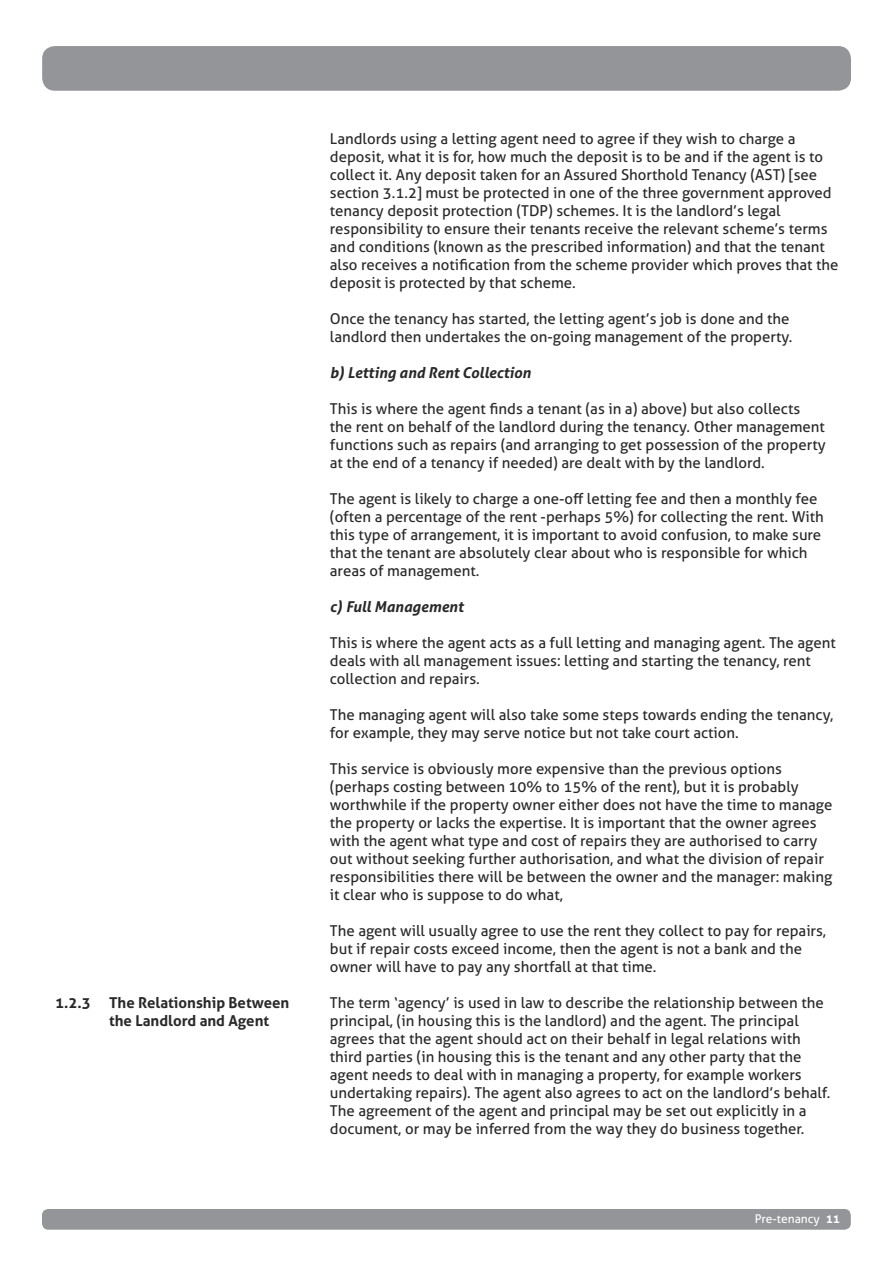
<style>
.page{position:relative;width:893px;height:1263px;background:#fff}
.page>*{position:absolute;margin:0;border:0;box-sizing:border-box;transform-origin:0 0}
.t1{font:15px/18px "Aller";color:#29292a}
.t2{font:700 15px/18px "Aller";color:#29292a}
.t3{font:italic 700 15px "Aller";color:#29292a}
.t4{font:12px "Aller";color:#fff}
.s1{font-weight:700}
</style>
<div class="page">
<div style="left:42px;top:1209px;width:809px;height:21px;background:#939598;border-radius:6px"></div>
<div style="left:42px;top:46px;width:809px;height:45px;background:#939598;border-radius:13px"></div>
<p class="t2" style="left:109px;top:994px;width:182px;text-indent:-54px">1.2.3 The Relationship Between the Landlord and Agent</p>
<p class="t1" style="left:330px;top:130px;width:510px">Landlords using a letting agent need to agree if they wish to charge a deposit, what it is for, how much the deposit is to be and if the agent is to collect it. Any deposit taken for an Assured Shorthold Tenancy (AST) [see section 3.1.2] must be protected in one of the three government approved tenancy deposit protection (TDP) schemes. It is the landlord’s legal responsibility to ensure their tenants receive the relevant scheme’s terms and conditions (known as the prescribed information) and that the tenant also receives a notification from the scheme provider which proves that the deposit is protected by that scheme.</p>
<p class="t1" style="left:330px;top:310px;width:464px">Once the tenancy has started, the letting agent’s job is done and the landlord then undertakes the on-going management of the property.</p>
<p class="t3" style="left:330px;top:363px;width:203px">b) Letting and Rent Collection</p>
<p class="t1" style="left:330px;top:400px;width:497px">This is where the agent finds a tenant (as in a) above) but also collects the rent on behalf of the landlord during the tenancy. Other management functions such as repairs (and arranging to get possession of the property at the end of a tenancy if needed) are dealt with by the landlord.</p>
<p class="t1" style="left:330px;top:490px;width:495px">The agent is likely to charge a one-off letting fee and then a monthly fee (often a percentage of the rent -perhaps 5%) for collecting the rent. With this type of arrangement, it is important to avoid confusion, to make sure that the tenant are absolutely clear about who is responsible for which areas of management.</p>
<p class="t3" style="left:330px;top:597px;width:135px">c) Full Management</p>
<p class="t1" style="left:330px;top:634px;width:507px">This is where the agent acts as a full letting and managing agent. The agent deals with all management issues: letting and starting the tenancy, rent collection and repairs.</p>
<p class="t1" style="left:330px;top:706px;width:505px">The managing agent will also take some steps towards ending the tenancy, for example, they may serve notice but not take court action.</p>
<p class="t1" style="left:330px;top:760px;width:504px">This service is obviously more expensive than the previous options (perhaps costing between 10% to 15% of the rent), but it is probably worthwhile if the property owner either does not have the time to manage the property or lacks the expertise. It is important that the owner agrees with the agent what type and cost of repairs they are authorised to carry out without seeking further authorisation, and what the division of repair responsibilities there will be between the owner and the manager: making it clear who is suppose to do what,</p>
<p class="t1" style="left:330px;top:922px;width:498px">The agent will usually agree to use the rent they collect to pay for repairs, but if repair costs exceed income, then the agent is not a bank and the owner will have to pay any shortfall at that time.</p>
<p class="t1" style="left:330px;top:994px;width:502px">The term ‘agency’ is used in law to describe the relationship between the principal, (in housing this is the landlord) and the agent. The principal agrees that the agent should act on their behalf in legal relations with third parties (in housing this is the tenant and any other party that the agent needs to deal with in managing a property, for example workers undertaking repairs). The agent also agrees to act on the landlord’s behalf.<br>The agreement of the agent and principal may be set out explicitly in a document, or may be inferred from the way they do business together.</p>
<p class="t4" style="left:755px;top:1211px;width:87px">Pre-tenancy <span class="s1">11</span></p>
</div>
